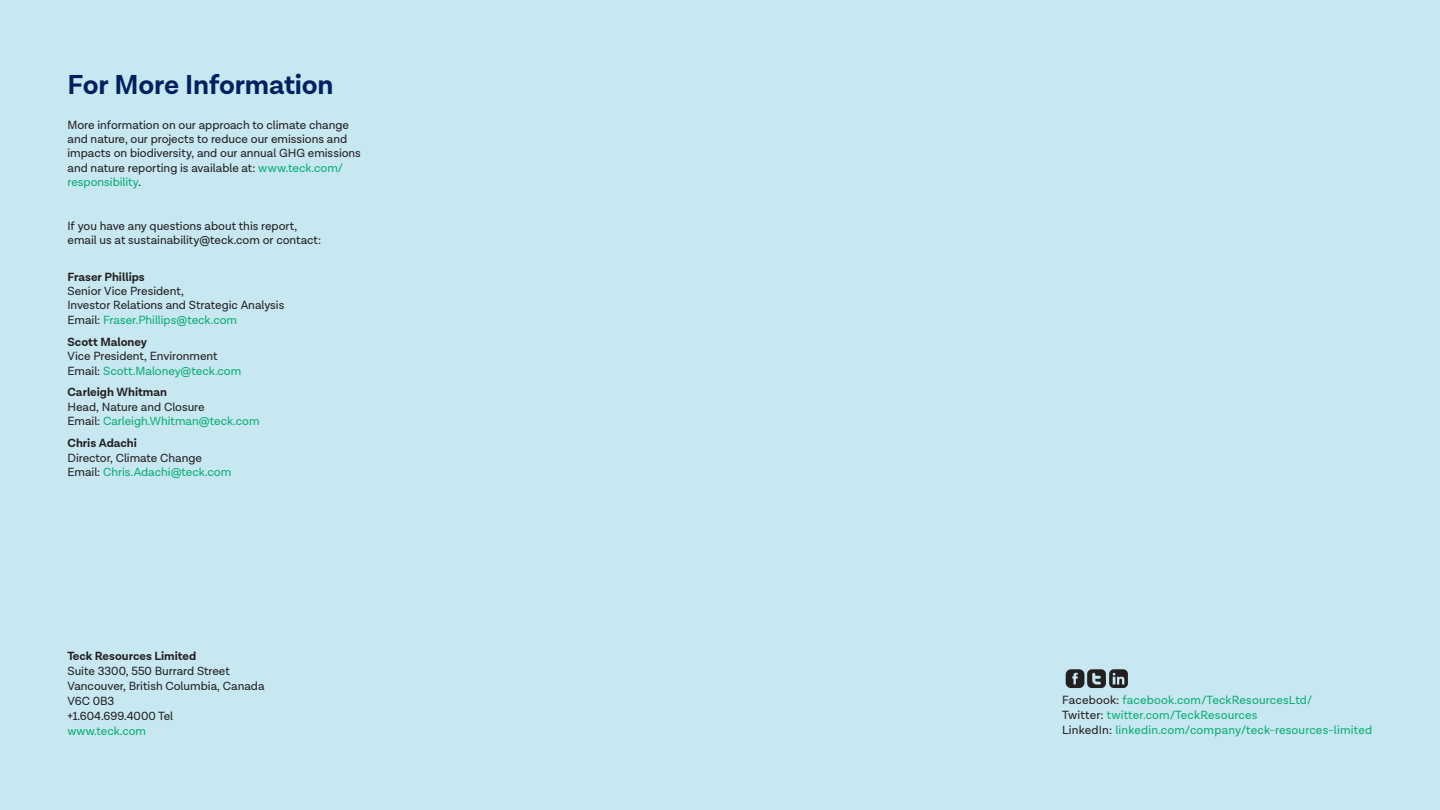
<style>
.page{position:relative;width:1440px;height:810px;background:#c7e7f1}
.page>*{position:absolute;margin:0;border:0;box-sizing:border-box;transform-origin:0 0}
.H2_sub-section_header{font:700 27.75px "Lota Grotesque";letter-spacing:-.005em;color:#002160}
.body_copy{font:12px/14.4px "Lota Grotesque";letter-spacing:-.005em;color:#231f20}
.C2-9pt_Light_Body_text{font:12px/15px "Lota Grotesque";letter-spacing:.015em;color:#09ae73}
._9pt_White_Text{font:12px/15px "Lota Grotesque";color:#231f20}
.s1{color:#09ae73}
.s2{font-weight:700}
.s3{color:#231f20}
</style>
<div class="page">
<svg style="left:1066px;top:669px;width:62px;height:19px"></svg>
<p class="H2_sub-section_header" style="left:68px;top:69px;width:268px">For More Information</p>
<p class="body_copy" style="left:68px;top:118px;width:295px">More information on our approach to climate change and nature, our projects to reduce our emissions and impacts on biodiversity, and our annual GHG emissions and nature reporting is available at: <span class="s1">www.teck.com/ responsibility</span>.</p>
<p class="body_copy" style="left:68px;top:219px;width:255px">If you have any questions about this report, email us at sustainability@teck.com or contact:</p>
<p class="body_copy" style="left:68px;top:270px;width:218px"><span class="s2">Fraser Phillips<br></span>Senior Vice President,<br>Investor Relations and Strategic Analysis<br>Email: <span class="s1">Fraser.Phillips@teck.com</span></p>
<p class="body_copy" style="left:68px;top:335px;width:175px"><span class="s2">Scott Maloney<br></span>Vice President, Environment<br>Email: <span class="s1">Scott.Maloney@teck.com</span></p>
<p class="body_copy" style="left:68px;top:385px;width:194px"><span class="s2">Carleigh Whitman<br></span>Head, Nature and Closure<br>Email: <span class="s1">Carleigh.Whitman@teck.com</span></p>
<p class="body_copy" style="left:68px;top:436px;width:165px"><span class="s2">Chris Adachi<br></span>Director, Climate Change<br>Email: <span class="s1">Chris.Adachi@teck.com</span></p>
<p class="_9pt_White_Text" style="left:68px;top:649px;width:199px"><span class="s2">Teck Resources Limited<br></span>Suite 3300, 550 Burrard Street<br>Vancouver, British Columbia, Canada<br>V6C 0B3<br>+1.604.699.4000 Tel<br><span class="s1">www.teck.com</span></p>
<p class="C2-9pt_Light_Body_text" style="left:1062px;top:693px;width:312px"><span class="s3">Facebook:</span> facebook.com/TeckResourcesLtd/<br><span class="s3">Twitter:</span> twitter.com/TeckResources<br><span class="s3">LinkedIn:</span> linkedin.com/company/teck-resources-limited</p>
</div>
